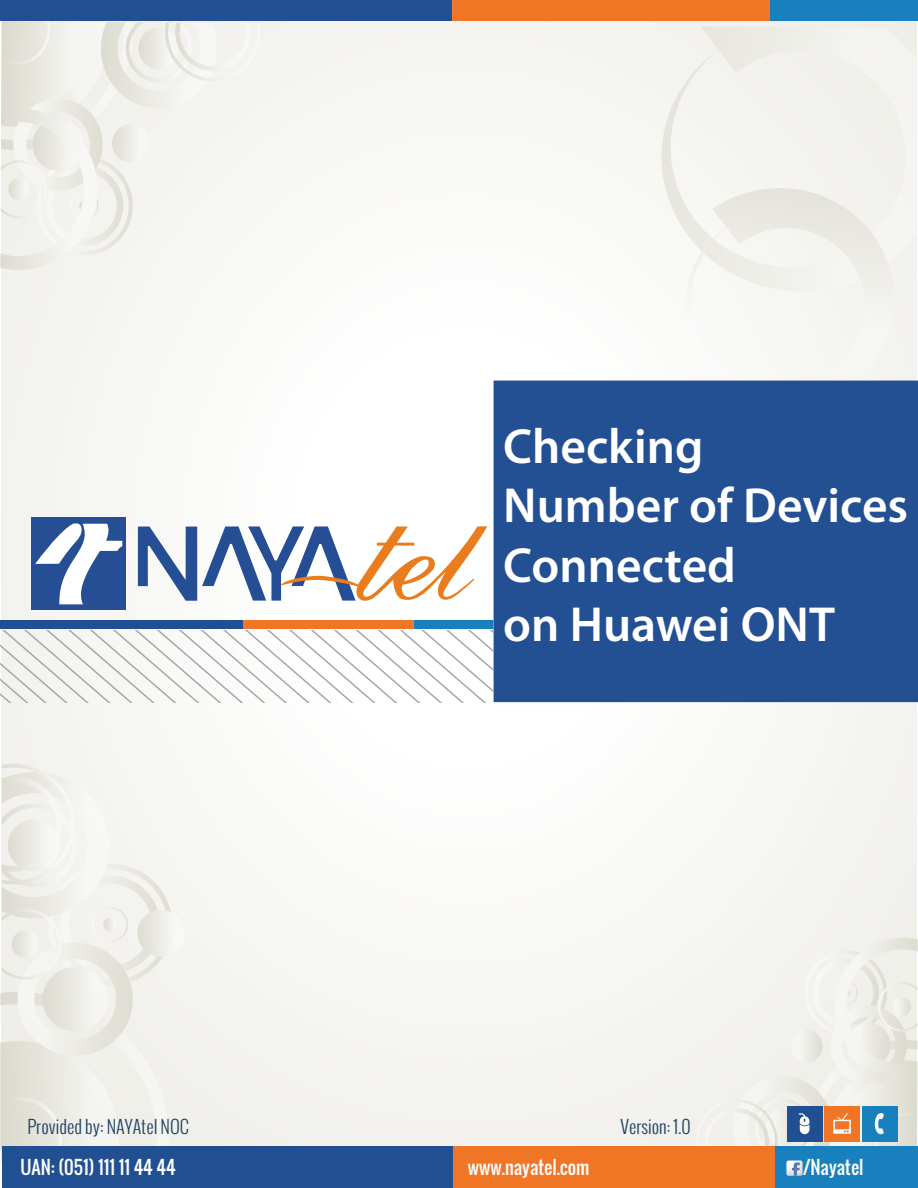
<style>
.page{position:relative;width:918px;height:1188px;background:#fff}
.page>*{position:absolute;margin:0;border:0;box-sizing:border-box;transform-origin:0 0}
.t1{font:600 49.5px/59.4px "Myriad Pro";color:#fff}
.t2{font:18.15px "Oswald";color:#fdfdfd}
.t3{font:300 18px "Oswald";color:#1f4060}
</style>
<div class="page">
<div style="left:2px;top:2px;width:915px;height:1161px;background:#f8f7f5"></div>
<svg style="left:0;top:21px;width:217px;height:249px"></svg>
<svg style="left:662px;top:26px;width:255px;height:200px"></svg>
<svg style="left:682px;top:188px;width:216px;height:102px"></svg>
<svg style="left:0;top:764px;width:185px;height:386px"></svg>
<svg style="left:12px;top:931px;width:27px;height:27px"></svg>
<div style="left:494px;top:381px;width:424px;height:321px;background:#234f93"></div>
<div style="left:0;top:0;width:452px;height:21px;background:#215092"></div>
<div style="left:452px;top:0;width:318px;height:21px;background:#f07525"></div>
<div style="left:770px;top:0;width:148px;height:21px;background:#1780bd"></div>
<div style="left:0;top:620px;width:243px;height:9px;background:#215092"></div>
<div style="left:243px;top:620px;width:171px;height:9px;background:#f07525"></div>
<div style="left:414px;top:620px;width:79px;height:9px;background:#1780bd"></div>
<svg style="left:0;top:630px;width:494px;height:72px"></svg>
<div style="left:31px;top:518px;width:95px;height:92px;background:#254e94"></div>
<svg style="left:35px;top:523px;width:87px;height:81px"></svg>
<svg style="left:138px;top:526px;width:349px;height:75px"></svg>
<svg style="left:731px;top:938px;width:187px;height:208px"></svg>
<div style="left:2px;top:1146px;width:452px;height:42px;background:#215092"></div>
<div style="left:454px;top:1146px;width:322px;height:42px;background:#f07525"></div>
<div style="left:775px;top:1146px;width:143px;height:42px;background:#1780bd"></div>
<img style="left:786px;top:1160px;width:17px;height:16px">
<p class="t1" style="left:503px;top:415px;width:406px">Checking<br>Number of Devices<br>Connected<br>on Huawei ONT</p>
<p class="t3" style="left:27px;top:1114px;width:164px">Provided by: NAYAtel NOC</p>
<p class="t3" style="left:621px;top:1114px;width:72px">Version: 1.0</p>
<p class="t2" style="left:20px;top:1154px;width:157px">UAN: (051) 111 11 44 44</p>
<p class="t2" style="left:468px;top:1154px;width:123px">www.nayatel.com</p>
<p class="t2" style="left:803px;top:1154px;width:62px">/Nayatel</p>
</div>
